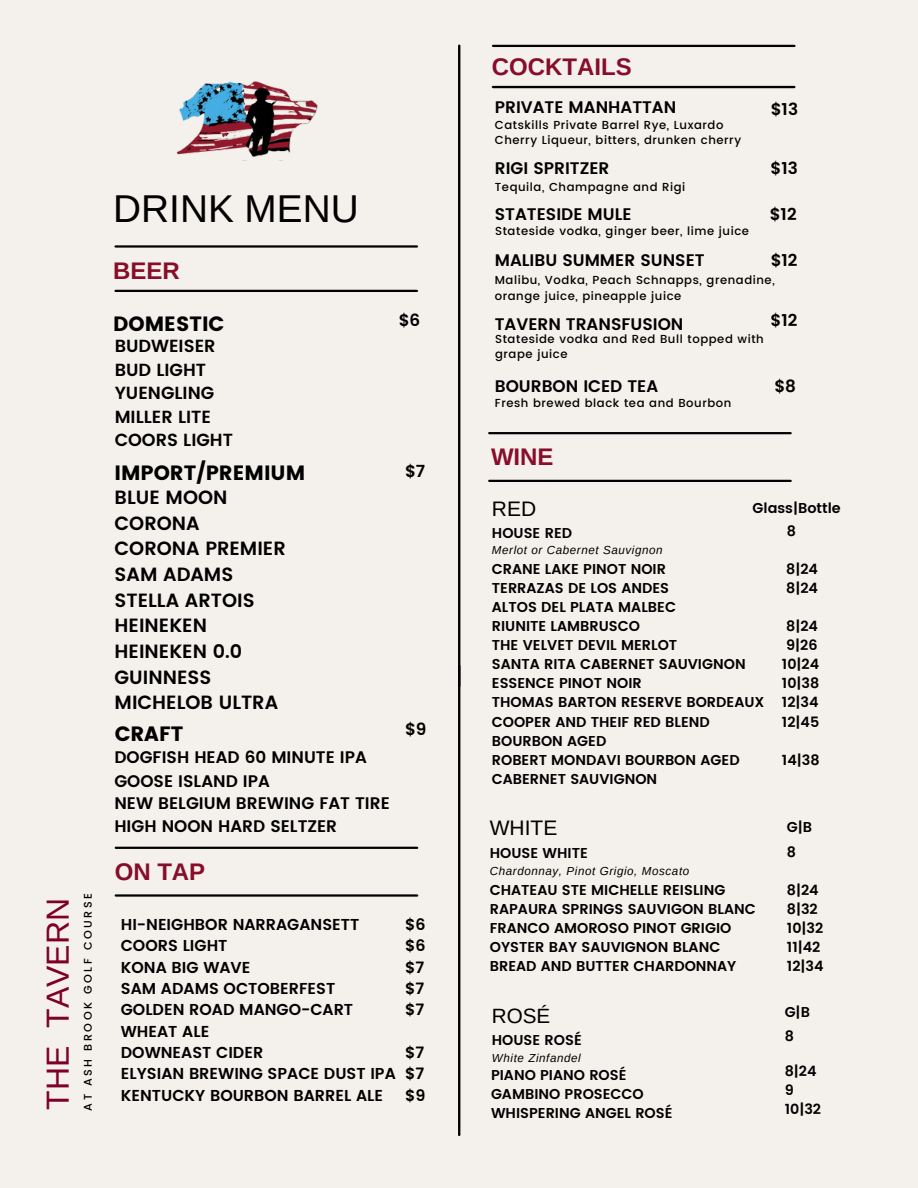
<style>
.page{position:relative;width:918px;height:1188px;background:#f4f0eb}
.page>*{position:absolute;margin:0;border:0;box-sizing:border-box;transform-origin:0 0}
.t1{font:38.85px "Arimo";color:#000}
.t2{font:31.95px "Arimo";color:#7e002a}
.t3{font:700 24px "Arimo";color:#870d2a}
.t4{font:21px "Arimo";color:#000}
.t5{font:20.7px "Poppins";color:#000}
.t6{font:20.7px "Arimo";color:#000}
.t7{font:600 19.2px/25.7px "Poppins";color:#000}
.t8{font:600 17.55px/23.5px "Poppins";color:#000}
.t9{font:600 16.8px/22.8px "Poppins";color:#000}
.t10{font:600 15.75px/21.3px "Poppins";color:#000;text-align:justify}
.t11{font:600 14.25px/19.2px "Poppins";color:#000}
.t12{font:500 11.55px/14.5px "Poppins";letter-spacing:.05em;color:#000}
.t13{font:italic 11.55px "Arimo";letter-spacing:.05em;color:#000}
.t14{font:500 11.1px "Poppins";letter-spacing:.23em;color:#000}
</style>
<div class="page">
<hr style="left:116px;top:245px;width:301px;height:3px;background:#000">
<hr style="left:116px;top:290px;width:301px;height:2px;background:#000">
<hr style="left:458px;top:46px;width:2px;height:640px;background:#000">
<hr style="left:458px;top:666px;width:2px;height:469px;background:#000">
<hr style="left:493px;top:86px;width:301px;height:2px;background:#000">
<hr style="left:493px;top:45px;width:301px;height:2px;background:#000">
<hr style="left:116px;top:847px;width:301px;height:2px;background:#000">
<hr style="left:116px;top:894px;width:301px;height:3px;background:#000">
<hr style="left:489px;top:432px;width:302px;height:2px;background:#000">
<hr style="left:489px;top:480px;width:302px;height:2px;background:#000">
<img style="left:176px;top:81px;width:142px;height:76px">
<h2 class="t2" style="left:40px;top:1110px;width:213px;rotate:-90deg">THE TAVERN</h2>
<p class="t14" style="left:80px;top:1111px;width:219px;rotate:-90deg">AT ASH BROOK GOLF COURSE</p>
<h1 class="t1" style="left:113px;top:187px;width:247px">DRINK MENU</h1>
<h3 class="t3" style="left:113px;top:257px;width:68px">BEER</h3>
<h3 class="t5" style="left:113px;top:312px;width:113px">DOMESTIC</h3>
<p class="t8" style="left:115px;top:335px;width:120px">BUDWEISER<br>BUD LIGHT<br>YUENGLING<br>MILLER LITE<br>COORS LIGHT</p>
<h3 class="t5" style="left:114px;top:460px;width:192px">IMPORT/PREMIUM</h3>
<h3 class="t7" style="left:115px;top:484px;width:173px">BLUE MOON<br>CORONA<br>CORONA PREMIER<br>SAM ADAMS<br>STELLA ARTOIS<br>HEINEKEN<br>HEINEKEN 0.0<br>GUINNESS<br>MICHELOB ULTRA</h3>
<h3 class="t5" style="left:115px;top:721px;width:70px">CRAFT</h3>
<p class="t9" style="left:114px;top:746px;width:277px">DOGFISH HEAD 60 MINUTE IPA<br>GOOSE ISLAND IPA<br>NEW BELGIUM BREWING FAT TIRE<br>HIGH NOON HARD SELTZER</p>
<p class="t9" style="left:399px;top:309px;width:23px">$6</p>
<p class="t9" style="left:405px;top:459px;width:22px">$7</p>
<p class="t9" style="left:405px;top:718px;width:23px">$9</p>
<h3 class="t3" style="left:115px;top:859px;width:92px">ON TAP</h3>
<p class="t10" style="left:121px;top:914px;width:277px;text-align:left">HI-NEIGHBOR NARRAGANSETT<br>COORS LIGHT<br>KONA BIG WAVE<br>SAM ADAMS OCTOBERFEST<br>GOLDEN ROAD MANGO-CART<br>WHEAT ALE<br>DOWNEAST CIDER<br>ELYSIAN BREWING SPACE DUST IPA<br>KENTUCKY BOURBON BARREL ALE</p>
<p class="t10" style="left:405px;top:914px;width:22px">$6 $6 $7 $7 $7</p>
<p class="t10" style="left:405px;top:1042px;width:22px">$7 $7 $9</p>
<h3 class="t3" style="left:492px;top:54px;width:141px">COCKTAILS</h3>
<p class="t9" style="left:495px;top:95px;width:183px">PRIVATE MANHATTAN</p>
<p class="t12" style="left:495px;top:118px;width:248px">Catskills Private Barrel Rye, Luxardo<br>Cherry Liqueur, bitters, drunken cherry</p>
<p class="t9" style="left:495px;top:157px;width:116px">RIGI SPRITZER</p>
<p class="t12" style="left:495px;top:180px;width:192px">Tequila, Champagne and Rigi</p>
<p class="t9" style="left:495px;top:203px;width:138px">STATESIDE MULE</p>
<p class="t12" style="left:495px;top:224px;width:255px">Stateside vodka, ginger beer, lime juice</p>
<p class="t9" style="left:495px;top:249px;width:211px">MALIBU SUMMER SUNSET</p>
<p class="t9" style="left:771px;top:98px;width:29px">$13</p>
<p class="t9" style="left:771px;top:157px;width:29px">$13</p>
<p class="t9" style="left:770px;top:203px;width:28px">$12</p>
<p class="t9" style="left:771px;top:249px;width:28px">$12</p>
<p class="t12" style="left:495px;top:272px;width:281px;line-height:15.8px">Malibu, Vodka, Peach Schnapps, grenadine, orange juice, pineapple juice</p>
<p class="t9" style="left:771px;top:309px;width:28px">$12</p>
<p class="t9" style="left:495px;top:312px;width:190px">TAVERN TRANSFUSION</p>
<p class="t12" style="left:495px;top:332px;width:270px">Stateside vodka and Red Bull topped with grape juice</p>
<p class="t12" style="left:495px;top:396px;width:238px">Fresh brewed black tea and Bourbon</p>
<p class="t9" style="left:495px;top:375px;width:165px">BOURBON ICED TEA</p>
<p class="t9" style="left:774px;top:375px;width:23px">$8</p>
<h3 class="t3" style="left:491px;top:444px;width:64px">WINE</h3>
<p class="t11" style="left:787px;top:496px;width:55px;line-height:23.7px;text-indent:-34px">Glass|Bottle<br>8</p>
<p class="t11" style="left:786px;top:559px;width:33px">8|24<br>8|24</p>
<p class="t11" style="left:782px;top:616px;width:39px">8|24<br>9|26<br>10|24<br>10|38<br>12|34<br>12|45</p>
<p class="t11" style="left:782px;top:750px;width:39px">14|38</p>
<h3 class="t4" style="left:492px;top:497px;width:46px">RED</h3>
<p class="t11" style="left:492px;top:524px;width:82px">HOUSE RED</p>
<p class="t13" style="left:492px;top:544px;width:172px">Merlot or Cabernet Sauvignon</p>
<p class="t11" style="left:492px;top:559px;width:274px">CRANE LAKE PINOT NOIR<br>TERRAZAS DE LOS ANDES<br>ALTOS DEL PLATA MALBEC<br>RIUNITE LAMBRUSCO<br>THE VELVET DEVIL MERLOT<br>SANTA RITA CABERNET SAUVIGNON<br>ESSENCE PINOT NOIR<br>THOMAS BARTON RESERVE BORDEAUX<br>COOPER AND THEIF RED BLEND<br>BOURBON AGED<br>ROBERT MONDAVI BOURBON AGED<br>CABERNET SAUVIGNON</p>
<h3 class="t4" style="left:490px;top:816px;width:69px">WHITE</h3>
<p class="t11" style="left:490px;top:843px;width:100px">HOUSE WHITE</p>
<p class="t13" style="left:490px;top:865px;width:201px">Chardonnay, Pinot Grigio, Moscato</p>
<p class="t11" style="left:490px;top:880px;width:267px">CHATEAU STE MICHELLE REISLING<br>RAPAURA SPRINGS SAUVIGON BLANC<br>FRANCO AMOROSO PINOT GRIGIO<br>OYSTER BAY SAUVIGNON BLANC<br>BREAD AND BUTTER CHARDONNAY</p>
<p class="t11" style="left:787px;top:815px;width:27px;line-height:24.8px">G|B<br>8</p>
<p class="t11" style="left:787px;top:880px;width:38px">8|24<br>8|32<br>10|32<br>11|42<br>12|34</p>
<h3 class="t6" style="left:492px;top:1004px;width:60px">ROSÉ</h3>
<p class="t11" style="left:785px;top:999px;width:27px;line-height:24.8px">G|B<br>8</p>
<p class="t11" style="left:492px;top:1031px;width:91px">HOUSE ROSÉ</p>
<p class="t13" style="left:492px;top:1051px;width:90px">White Zinfandel</p>
<p class="t11" style="left:491px;top:1065px;width:183px">PIANO PIANO ROSÉ<br>GAMBINO PROSECCO<br>WHISPERING ANGEL ROSÉ</p>
<p class="t11" style="left:785px;top:1062px;width:38px">8|24<br>9<br>10|32</p>
</div>
